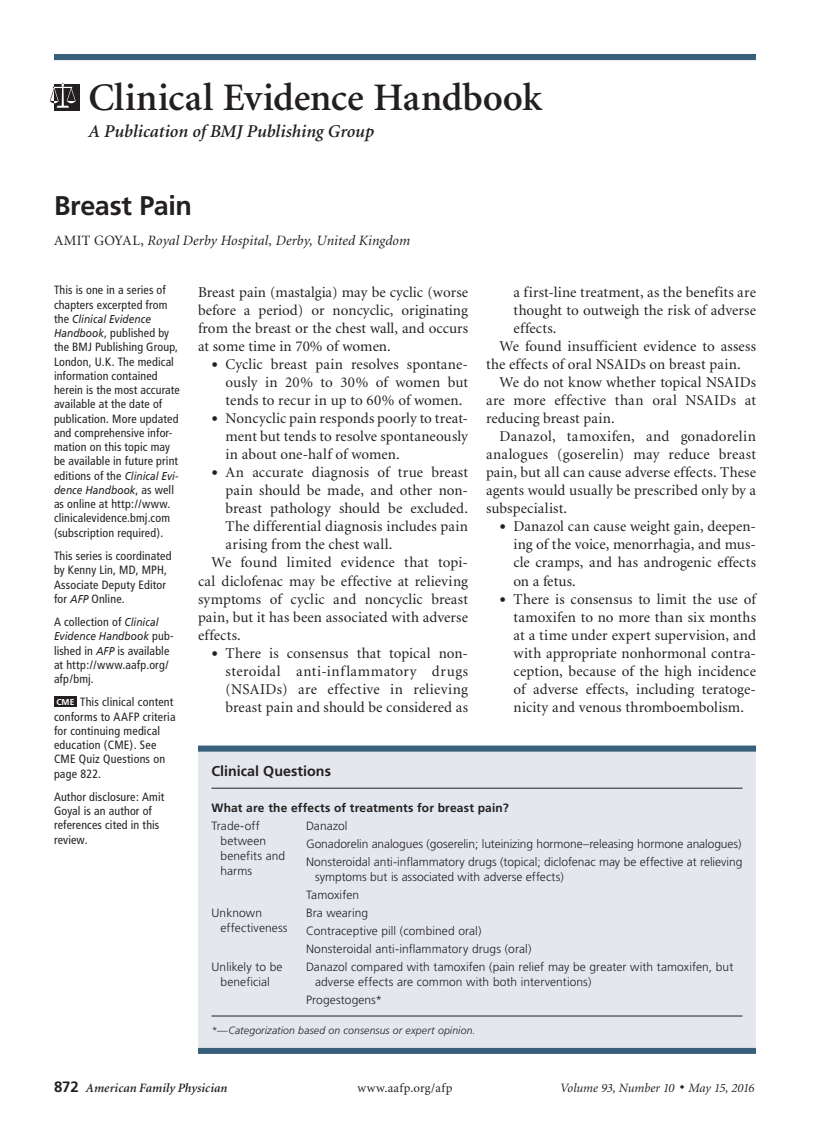
<style>
.page{position:relative;width:837px;height:1135px;background:#fff}
.page>*{position:absolute;margin:0;border:0;box-sizing:border-box;transform-origin:0 0}
.department_name{font:600 39px "Minion";letter-spacing:-.005em;color:#231f20}
.article_title{font:700 27px "Frutiger";letter-spacing:-.015em;color:#231f20}
.department_descripti{font:italic 600 18px "Minion";color:#231f20}
.body_text{font:15px/18px "Minion";letter-spacing:.005em;color:#231f20;text-align:justify}
.body_noindent{font:15px/18px "Minion";color:#231f20;text-align:justify}
.byline{font:italic 14.25px "Minion";letter-spacing:.01em;color:#231f20}
.table_title{font:700 14.25px "Frutiger";letter-spacing:.005em;color:#231f20}
.t1{font:italic 12.75px "Minion";color:#231f20}
.t2{font:italic 600 12.75px "Minion";letter-spacing:.005em;color:#231f20}
.t3{font:12.75px "Minion";letter-spacing:.03em;color:#231f20}
.blurb{font:condensed 12px/14.2px "Frutiger";letter-spacing:.015em;color:#231f20}
.table_data{font:300 12px/15px "Frutiger";color:#231f20}
.table_data-2{font:700 12px "Frutiger";letter-spacing:.015em;color:#231f20}
.blurb-2{font:italic 11.4px "Frutiger";letter-spacing:.005em;color:#231f20;scale:.89 1}
.table_note_rule{font:italic 300 10.5px "Frutiger";letter-spacing:.01em;color:#231f20}
.t4{font:700 8.55px "Frutiger";color:#fff}
.s1{font-style:normal}
.s2{font-style:normal;font-stretch:condensed;font-size:12px}
.s3{font-style:italic;font-stretch:normal;font-size:11.4px}
.s4{font-size:22.5px}
.s5{font-family:"Frutiger";font-weight:700;font-style:normal;font-size:15px}
</style>
<div class="page">
<div style="left:54px;top:696px;width:23px;height:10px;background:#231f20"></div>
<div style="left:54px;top:54px;width:702px;height:6px;background:#38607a"></div>
<div style="left:54px;top:85px;width:26px;height:25px;background:#231f20"></div>
<svg style="left:50px;top:84px;width:26px;height:24px"></svg>
<div style="left:198px;top:745px;width:558px;height:308px;background:#e4e7ed"></div>
<div style="left:198px;top:745px;width:558px;height:6px;background:#38607a"></div>
<hr style="left:212px;top:787px;width:530px;height:1px;background:#231f20">
<hr style="left:212px;top:1015px;width:530px;height:1px;background:#231f20">
<div style="left:198px;top:1047px;width:558px;height:6px;background:#38607a"></div>
<p class="department_name" style="left:88px;top:77px;width:455px">Clinical Evidence Handbook</p>
<p class="department_descripti" style="left:88px;top:122px;width:287px">A Publication of BMJ Publishing Group</p>
<p class="article_title" style="left:54px;top:190px;width:139px">Breast Pain</p>
<p class="byline" style="left:54px;top:233px;width:358px"><span class="s1">AMIT GOYAL,</span> Royal Derby Hospital, Derby, United Kingdom</p>
<p class="blurb" style="left:54px;top:283px;width:115px">This is one in a series of chapters excerpted from</p>
<p class="blurb-2" style="left:54px;top:312px;width:111px"><span class="s2">the</span> Clinical Evidence</p>
<p class="blurb" style="left:54px;top:326px;width:127px"><span class="s3">Handbook</span>, published by the BMJ Publishing Group,<br>London, U.K. The medical information contained herein is the most accurate available at the date of publication. More updated and comprehensive infor&shy;mation on this topic may be available in future print editions of the <span class="s3">Clinical Evi-</span></p>
<p class="blurb-2" style="left:54px;top:483px;width:136px">dence Handbook<span class="s2">, as well</span></p>
<p class="blurb" style="left:54px;top:497px;width:118px;text-align:justify">as online at http://www. clinicalevidence.bmj.com (subscription required).</p>
<p class="blurb" style="left:54px;top:548px;width:119px">This series is coordinated by Kenny Lin, MD, MPH,<br>Associate Deputy Editor for <span class="s3">AFP</span> Online.</p>
<p class="blurb" style="left:54px;top:614px;width:106px">A collection of <span class="s3">Clinical</span></p>
<p class="blurb-2" style="left:54px;top:629px;width:136px">Evidence Handbook <span class="s2">pub-</span></p>
<p class="blurb" style="left:54px;top:643px;width:117px;text-align:justify">lished in <span class="s3">AFP</span> is available at http://www.aafp.org/ afp/bmj.</p>
<p class="t4" style="left:56px;top:696px;width:20px">CME</p>
<p class="body_noindent" style="left:198px;top:284px;width:272px">Breast pain (mastalgia) may be cyclic (worse before a period) or noncyclic, originating from the breast or the chest wall, and occurs at some time in 70% of women.</p>
<p class="body_text" style="left:226px;top:356px;width:244px;text-indent:-14px"><span class="s4">•</span> Cyclic breast pain resolves spontane&shy;ously in 20% to 30% of women but tends to recur in up to 60% of women.</p>
<p class="body_text" style="left:226px;top:410px;width:244px;text-indent:-14px"><span class="s4">•</span> Noncyclic pain responds poorly to treat&shy;ment but tends to resolve spontaneously in about one-half of women.</p>
<p class="body_text" style="left:226px;top:464px;width:244px;text-indent:-14px"><span class="s4">•</span> An accurate diagnosis of true breast pain should be made, and other non&shy;breast pathology should be excluded.<br>The differential diagnosis includes pain arising from the chest wall.</p>
<p class="body_text" style="left:198px;top:554px;width:272px;text-indent:14px">We found limited evidence that topi&shy;cal diclofenac may be effective at relieving symptoms of cyclic and noncyclic breast pain, but it has been associated with adverse effects.</p>
<p class="body_text" style="left:226px;top:644px;width:244px;text-indent:-14px"><span class="s4">•</span> There is consensus that topical non&shy;steroidal anti-inflammatory drugs (NSAIDs) are effective in relieving breast pain and should be considered as</p>
<p class="body_text" style="left:514px;top:284px;width:244px">a first-line treatment, as the benefits are thought to outweigh the risk of adverse effects.</p>
<p class="body_text" style="left:486px;top:338px;width:271px;text-indent:14px">We found insufficient evidence to assess the effects of oral NSAIDs on breast pain.</p>
<p class="body_text" style="left:486px;top:374px;width:272px;text-indent:14px">We do not know whether topical NSAIDs are more effective than oral NSAIDs at reducing breast pain.</p>
<p class="body_text" style="left:486px;top:428px;width:272px;text-indent:14px">Danazol, tamoxifen, and gonadorelin analogues (goserelin) may reduce breast pain, but all can cause adverse effects. These agents would usually be prescribed only by a subspecialist.</p>
<p class="body_text" style="left:513px;top:518px;width:244px;text-indent:-14px"><span class="s4">•</span> Danazol can cause weight gain, deepen&shy;ing of the voice, menorrhagia, and mus&shy;cle cramps, and has androgenic effects on a fetus.</p>
<p class="body_text" style="left:514px;top:590px;width:244px;text-indent:-14px"><span class="s4">•</span> There is consensus to limit the use of tamoxifen to no more than six months at a time under expert supervision, and with appropriate nonhormonal contra&shy;ception, because of the high incidence of adverse effects, including teratoge&shy;nicity and venous thromboembolism.</p>
<p class="blurb" style="left:54px;top:695px;width:123px;text-indent:26px">This clinical content conforms to AAFP criteria for continuing medical education (CME). See<br>CME Quiz Questions on page 822.</p>
<p class="blurb" style="left:54px;top:789px;width:112px">Author disclosure: Amit<br>Goyal is an author of references cited in this review.</p>
<p class="table_title" style="left:212px;top:762px;width:121px">Clinical Questions</p>
<p class="table_data-2" style="left:212px;top:800px;width:299px">What are the effects of treatments for breast pain?</p>
<p class="table_data" style="left:220px;top:818px;width:66px;text-indent:-9px">Trade-off between benefits and harms</p>
<p class="table_data" style="left:306px;top:818px;width:43px">Danazol</p>
<p class="table_data" style="left:306px;top:836px;width:437px">Gonadorelin analogues (goserelin; luteinizing hormone–releasing hormone analogues)</p>
<p class="table_data" style="left:315px;top:854px;width:429px;text-indent:-9px">Nonsteroidal anti-inflammatory drugs (topical; diclofenac may be effective at relieving symptoms but is associated with adverse effects)</p>
<p class="table_data" style="left:306px;top:887px;width:55px">Tamoxifen</p>
<p class="table_data" style="left:220px;top:905px;width:69px;text-indent:-9px">Unknown effectiveness</p>
<p class="table_data" style="left:306px;top:905px;width:64px">Bra wearing</p>
<p class="table_data" style="left:306px;top:923px;width:177px">Contraceptive pill (combined oral)</p>
<p class="table_data" style="left:306px;top:941px;width:227px">Nonsteroidal anti-inflammatory drugs (oral)</p>
<p class="table_data" style="left:212px;top:959px;width:73px;text-align:center">Unlikely to be beneficial</p>
<p class="table_data" style="left:315px;top:959px;width:420px;text-indent:-9px">Danazol compared with tamoxifen (pain relief may be greater with tamoxifen, but adverse effects are common with both interventions)</p>
<p class="table_data" style="left:306px;top:992px;width:78px">Progestogens*</p>
<p class="table_note_rule" style="left:212px;top:1024px;width:266px">*—Categorization based on consensus or expert opinion.</p>
<p class="t2" style="left:54px;top:1080px;width:175px"><span class="s5">872</span> American Family Physician</p>
<p class="t3" style="left:357px;top:1080px;width:97px">www.aafp.org/afp</p>
<p class="t1" style="left:560px;top:1080px;width:196px">Volume 93, Number 10 ◆ May 15, 2016</p>
</div>
